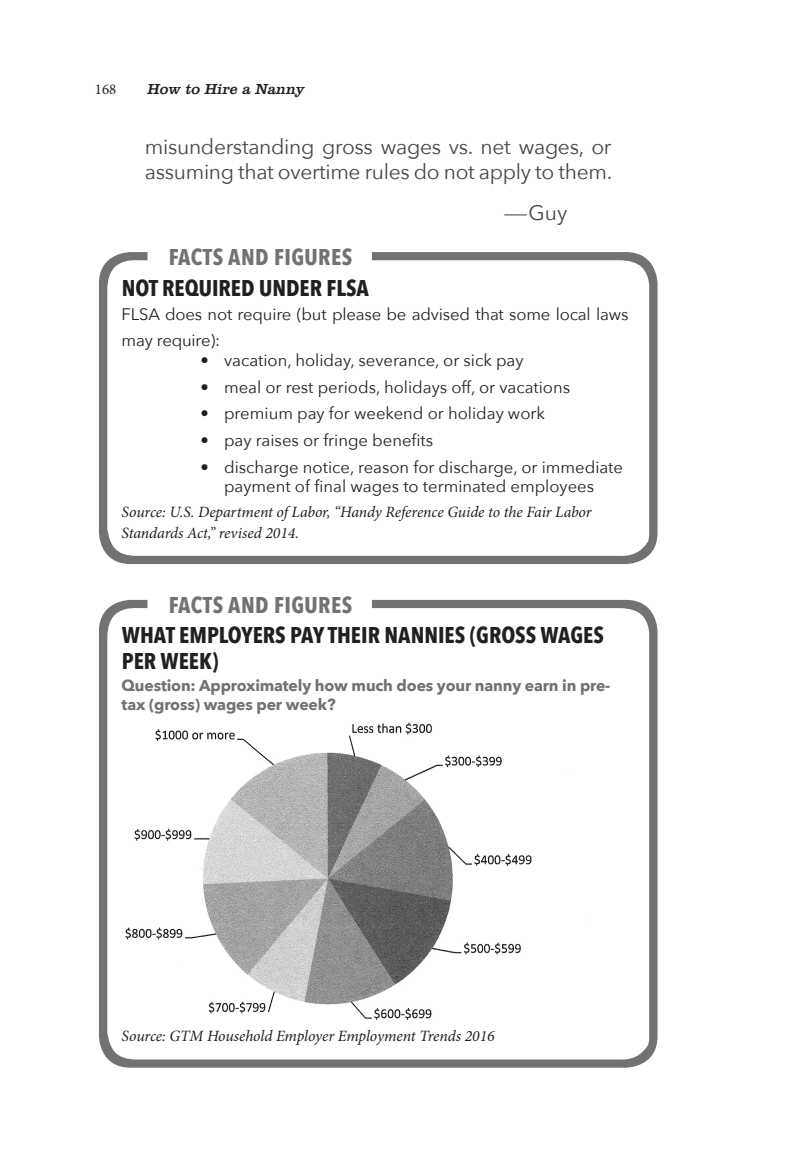
<style>
.page{position:relative;width:788px;height:1166px;background:#fff}
.page>*{position:absolute;margin:0;border:0;box-sizing:border-box;transform-origin:0 0}
.t1{font:700 22.75px/25.4px "Avenir Next Condensed";color:#231f20}
.t2{font:700 22.75px "Avenir Next Condensed";letter-spacing:.02em;color:#727272}
.t3{font:21px/25.4px "Avenir Next";letter-spacing:-.015em;color:#464646}
.t4{font:21px "Avenir Next";letter-spacing:-.015em;color:#464646;scale:2 1}
.t5{font:16.62px/26.2px "Avenir Next";color:#231f20}
.t6{font:italic 15.75px/21px "Minion Pro";letter-spacing:-.005em;color:#231f20}
.t7{font:700 15.75px/19.2px "Avenir Next";letter-spacing:-.01em;color:#727272}
.t8{font:italic 14.88px "Clarendon BT";color:#231f20}
.t9{font:14.88px "Minion Pro";color:#231f20}
</style>
<div class="page">
<svg style="left:99px;top:252px;width:558px;height:312px"></svg>
<svg style="left:99px;top:600px;width:558px;height:467px"></svg>
<img style="left:122px;top:722px;width:470px;height:310px">
<p class="t9" style="left:95px;top:79px;width:23px">168</p>
<p class="t8" style="left:147px;top:79px;width:158px">How to Hire a Nanny</p>
<p class="t3" style="left:145px;top:133px;width:468px">misunderstanding gross wages vs. net wages, or assuming that overtime rules do not apply to them.</p>
<p class="t4" style="left:503px;top:195px;width:34px">—Guy</p>
<h1 class="t2" style="left:169px;top:243px;width:185px">FACTS AND FIGURES</h1>
<h1 class="t1" style="left:122px;top:275px;width:248px">NOT REQUIRED UNDER FLSA</h1>
<p class="t5" style="left:122px;top:300px;width:508px">FLSA does not require (but please be advised that some local laws may require):</p>
<p class="t5" style="left:200px;top:346px;width:324px">• vacation, holiday, severance, or sick pay</p>
<p class="t5" style="left:200px;top:373px;width:371px">• meal or rest periods, holidays off, or vacations</p>
<p class="t5" style="left:200px;top:400px;width:346px">• premium pay for weekend or holiday work</p>
<p class="t5" style="left:200px;top:426px;width:234px">• pay raises or fringe benefits</p>
<p class="t5" style="left:200px;top:457px;width:424px;line-height:19.2px;text-align:center">• discharge notice, reason for discharge, or immediate payment of final wages to terminated employees</p>
<p class="t6" style="left:122px;top:501px;width:471px">Source: U.S. Department of Labor, “Handy Reference Guide to the Fair Labor<br>Standards Act,” revised 2014.</p>
<h1 class="t2" style="left:169px;top:591px;width:185px">FACTS AND FIGURES</h1>
<h1 class="t1" style="left:122px;top:622px;width:483px">WHAT EMPLOYERS PAY THEIR NANNIES (GROSS WAGES<br>PER WEEK)</h1>
<p class="t7" style="left:122px;top:675px;width:490px">Question: Approximately how much does your nanny earn in pre&shy;tax (gross) wages per week?</p>
<p class="t6" style="left:122px;top:1025px;width:374px">Source: GTM Household Employer Employment Trends 2016</p>
</div>
